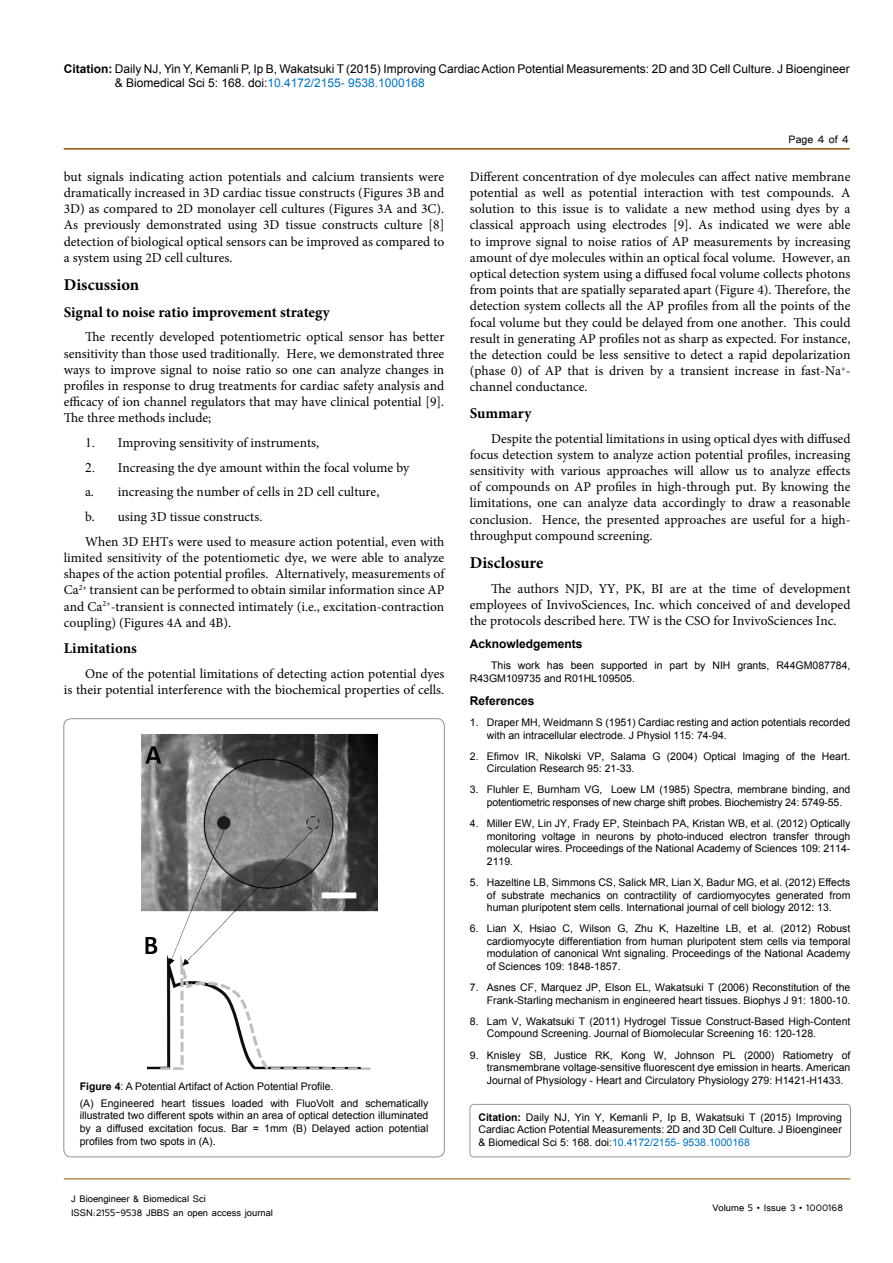
<style>
.page{position:relative;width:893px;height:1263px;background:#fff}
.page>*{position:absolute;margin:0;border:0;box-sizing:border-box;transform-origin:0 0}
.t1{font:700 16.5px "Minion Pro";color:#000}
.t2{font:700 15px "Minion Pro";color:#000}
.t3{font:13.5px/16.2px "Minion Pro";color:#000;text-align:justify}
.t4{font:13.5px "Tunga";color:#000}
.t5{font:12px/14.4px "Arial";color:#000}
.t6{font:12px/14.4px "Tunga";color:#000}
.t7{font:700 12px "Arial";color:#000}
.t8{font:10.5px/12.6px "Arial";color:#000;text-align:justify}
.t9{font:10.5px/12.6px "Arial";letter-spacing:-.02em;color:#000}
.s1{font-weight:700}
.s2{color:#0072bc}
</style>
<div class="page">
<hr style="left:64px;top:148px;width:786px;height:2px;background:#905501">
<hr style="left:64px;top:1179px;width:786px;height:1px;background:#905501">
<img style="left:141px;top:734px;width:237px;height:335px">
<div style="left:470px;top:1104px;width:380px;height:53px;border:1px solid #939598;border-radius:4px"></div>
<p class="t5" style="left:115px;top:61px;width:736px;text-indent:-51px"><span class="s1">Citation:</span> Daily NJ, Yin Y, Kemanli P, Ip B, Wakatsuki T (2015) Improving Cardiac Action Potential Measurements: 2D and 3D Cell Culture. J Bioengineer &amp; Biomedical Sci 5: 168. doi:<span class="s2">10.4172/2155- 9538.1000168</span></p>
<p class="t4" style="left:789px;top:131px;width:62px">Page 4 of 4</p>
<p class="t3" style="left:470px;top:168px;width:382px">Different concentration of dye molecules can affect native membrane potential as well as potential interaction with test compounds. A solution to this issue is to validate a new method using dyes by a classical approach using electrodes [9]. As indicated we were able to improve signal to noise ratios of AP measurements by increasing amount of dye molecules within an optical focal volume. However, an optical detection system using a diffused focal volume collects photons from points that are spatially separated apart (Figure 4). Therefore, the detection system collects all the AP profiles from all the points of the focal volume but they could be delayed from one another. This could result in generating AP profiles not as sharp as expected. For instance, the detection could be less sensitive to detect a rapid depolarization (phase 0) of AP that is driven by a transient increase in fast-Na<sup>+</sup>- channel conductance.</p>
<p class="t2" style="left:470px;top:403px;width:63px">Summary</p>
<p class="t3" style="left:470px;top:430px;width:382px;text-indent:21px">Despite the potential limitations in using optical dyes with diffused focus detection system to analyze action potential profiles, increasing sensitivity with various approaches will allow us to analyze effects of compounds on AP profiles in high-through put. By knowing the limitations, one can analyze data accordingly to draw a reasonable conclusion. Hence, the presented approaches are useful for a high&shy;throughput compound screening.</p>
<p class="t1" style="left:470px;top:551px;width:75px">Disclosure</p>
<p class="t3" style="left:470px;top:580px;width:382px;text-indent:21px">The authors NJD, YY, PK, BI are at the time of development employees of InvivoSciences, Inc. which conceived of and developed the protocols described here. TW is the CSO for InvivoSciences Inc.</p>
<p class="t7" style="left:470px;top:636px;width:114px">Acknowledgements</p>
<p class="t8" style="left:470px;top:659px;width:382px;text-indent:21px">This work has been supported in part by NIH grants, R44GM087784,<br>R43GM109735 and R01HL109505.</p>
<p class="t7" style="left:470px;top:692px;width:66px">References</p>
<p class="t8" style="left:487px;top:716px;width:365px;text-indent:-17px">1. Draper MH, Weidmann S (1951) Cardiac resting and action potentials recorded with an intracellular electrode. J Physiol 115: 74-94.</p>
<p class="t8" style="left:487px;top:750px;width:365px;text-indent:-17px">2. Efimov IR, Nikolski VP, Salama G (2004) Optical Imaging of the Heart.<br>Circulation Research 95: 21-33.</p>
<p class="t9" style="left:487px;top:783px;width:365px;text-indent:-17px">3. Fluhler E, Burnham VG, Loew LM (1985) Spectra, membrane binding, and potentiometric responses of new charge shift probes. Biochemistry 24: 5749-55.</p>
<p class="t8" style="left:487px;top:817px;width:365px;text-indent:-17px">4. Miller EW, Lin JY, Frady EP, Steinbach PA, Kristan WB, et al. (2012) Optically monitoring voltage in neurons by photo-induced electron transfer through molecular wires. Proceedings of the National Academy of Sciences 109: 2114- 2119.</p>
<p class="t8" style="left:487px;top:876px;width:365px;text-indent:-17px">5. Hazeltine LB, Simmons CS, Salick MR, Lian X, Badur MG, et al. (2012) Effects of substrate mechanics on contractility of cardiomyocytes generated from human pluripotent stem cells. International journal of cell biology 2012: 13.</p>
<p class="t8" style="left:487px;top:922px;width:365px;text-indent:-17px">6. Lian X, Hsiao C, Wilson G, Zhu K, Hazeltine LB, et al. (2012) Robust cardiomyocyte differentiation from human pluripotent stem cells via temporal modulation of canonical Wnt signaling. Proceedings of the National Academy of Sciences 109: 1848-1857.</p>
<p class="t8" style="left:470px;top:981px;width:382px;text-align:right">7. Asnes CF, Marquez JP, Elson EL, Wakatsuki T (2006) Reconstitution of the<br>Frank-Starling mechanism in engineered heart tissues. Biophys J 91: 1800-10.</p>
<p class="t8" style="left:487px;top:1015px;width:365px;text-indent:-17px">8. Lam V, Wakatsuki T (2011) Hydrogel Tissue Construct-Based High-Content<br>Compound Screening. Journal of Biomolecular Screening 16: 120-128.</p>
<p class="t8" style="left:487px;top:1049px;width:365px;text-indent:-17px">9. Knisley SB, Justice RK, Kong W, Johnson PL (2000) Ratiometry of transmembrane voltage-sensitive fluorescent dye emission in hearts. American Journal of Physiology - Heart and Circulatory Physiology 279: H1421-H1433.</p>
<p class="t3" style="left:64px;top:168px;width:382px">but signals indicating action potentials and calcium transients were dramatically increased in 3D cardiac tissue constructs (Figures 3B and 3D) as compared to 2D monolayer cell cultures (Figures 3A and 3C).<br>As previously demonstrated using 3D tissue constructs culture [8] detection of biological optical sensors can be improved as compared to a system using 2D cell cultures.</p>
<p class="t1" style="left:64px;top:273px;width:77px">Discussion</p>
<p class="t2" style="left:64px;top:301px;width:268px">Signal to noise ratio improvement strategy</p>
<p class="t3" style="left:64px;top:329px;width:382px;text-indent:21px">The recently developed potentiometric optical sensor has better sensitivity than those used traditionally. Here, we demonstrated three ways to improve signal to noise ratio so one can analyze changes in profiles in response to drug treatments for cardiac safety analysis and efficacy of ion channel regulators that may have clinical potential [9].<br>The three methods include;</p>
<p class="t3" style="left:118px;top:435px;width:203px">Improving sensitivity of instruments,</p>
<p class="t3" style="left:118px;top:459px;width:293px">Increasing the dye amount within the focal volume by</p>
<p class="t3" style="left:85px;top:484px;width:296px">a. increasing the number of cells in 2D cell culture,</p>
<p class="t3" style="left:85px;top:509px;width:179px">b. using 3D tissue constructs.</p>
<p class="t3" style="left:85px;top:533px;width:361px">When 3D EHTs were used to measure action potential, even with</p>
<p class="t3" style="left:64px;top:550px;width:382px">limited sensitivity of the potentiometic dye, we were able to analyze shapes of the action potential profiles. Alternatively, measurements of Ca<sup>2+</sup> transient can be performed to obtain similar information since AP and Ca<sup>2+</sup>-transient is connected intimately (i.e., excitation-contraction coupling) (Figures 4A and 4B).</p>
<p class="t2" style="left:64px;top:638px;width:75px">Limitations</p>
<p class="t3" style="left:64px;top:666px;width:382px;text-align:right">One of the potential limitations of detecting action potential dyes<br>is their potential interference with the biochemical properties of cells.</p>
<p class="t8" style="left:80px;top:1078px;width:350px;line-height:16.8px"><span class="s1">Figure 4</span>: A Potential Artifact of Action Potential Profile.<br>(A) Engineered heart tissues loaded with FluoVolt and schematically</p>
<p class="t8" style="left:80px;top:1109px;width:350px">illustrated two different spots within an area of optical detection illuminated by a diffused excitation focus. Bar = 1mm (B) Delayed action potential profiles from two spots in (A).</p>
<p class="t8" style="left:478px;top:1111px;width:365px"><span class="s1">Citation:</span> Daily NJ, Yin Y, Kemanli P, Ip B, Wakatsuki T (2015) Improving Cardiac Action Potential Measurements: 2D and 3D Cell Culture. J Bioengineer &amp; Biomedical Sci 5: 168. doi:<span class="s2">10.4172/2155- 9538.1000168</span></p>
<p class="t6" style="left:71px;top:1190px;width:204px">J Bioengineer &amp; Biomedical Sci<br>ISSN:2155-9538 JBBS an open access journal</p>
<p class="t6" style="left:712px;top:1199px;width:132px">Volume 5 • Issue 3 • 1000168</p>
</div>
